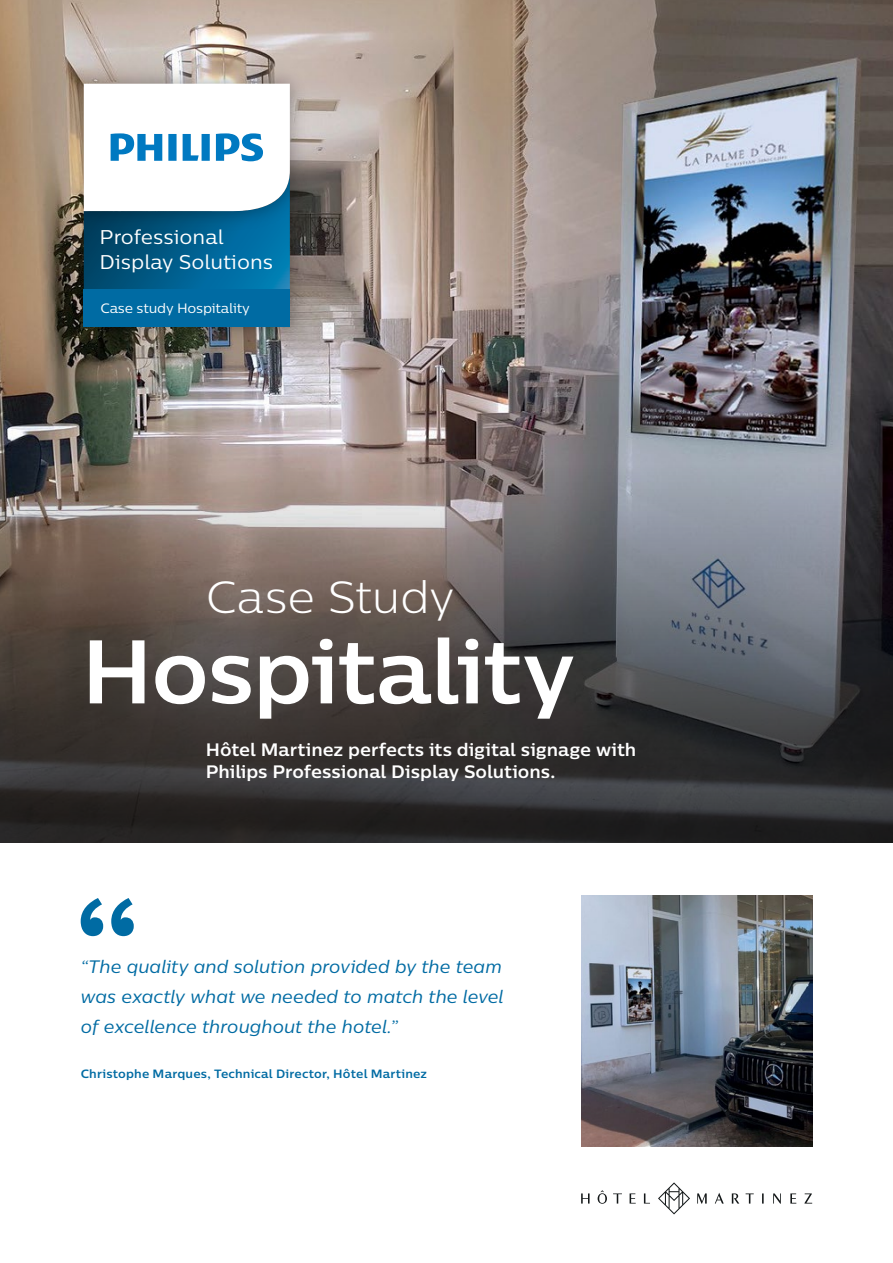
<style>
.page{position:relative;width:893px;height:1263px;background:#fff}
.page>*{position:absolute;margin:0;border:0;box-sizing:border-box;transform-origin:0 0}
.t1{font:700 90px "Centrale Sans";letter-spacing:-.015em;color:#fff}
.t2{font:300 45px "Centrale Sans";letter-spacing:-.01em;color:#fff}
.t3{font:19.8px/25px "Centrale Sans";color:#fff}
.t4{font:italic 18px/30px "Centrale Sans";letter-spacing:-.005em;color:#006ba3;text-align:justify}
.t5{font:700 18px/22.5px "Centrale Sans";color:#fff}
.t6{font:13.5px "Centrale Sans";letter-spacing:-.015em;color:#fff}
.t7{font:700 12px "Centrale Sans";letter-spacing:.015em;color:#006ba3}
</style>
<div class="page">
<img style="left:0;top:0;width:893px;height:430px">
<svg style="left:0;top:430px;width:893px;height:412px;background:#5a5656"></svg>
<svg style="left:81px;top:898px;width:53px;height:38px"></svg>
<img style="left:581px;top:896px;width:231px;height:250px">
<img style="left:59px;top:236px;width:256px;height:79px">
<img style="left:59px;top:59px;width:256px;height:177px">
<svg style="left:84px;top:84px;width:206px;height:182px"></svg>
<img style="left:62px;top:266px;width:250px;height:83px">
<div style="left:84px;top:288px;width:206px;height:39px;background:#006ba3"></div>
<svg style="left:581px;top:1182px;width:231px;height:32px"></svg>
<p class="t3" style="left:100px;top:224px;width:175px">Professional<br>Display Solutions</p>
<p class="t6" style="left:101px;top:300px;width:151px">Case study Hospitality</p>
<h2 class="t2" style="left:206px;top:570px;width:250px">Case Study</h2>
<h1 class="t1" style="left:81px;top:614px;width:495px">Hospitality</h1>
<p class="t5" style="left:206px;top:738px;width:432px">Hôtel Martinez perfects its digital signage with<br>Philips Professional Display Solutions.</p>
<p class="t4" style="left:81px;top:952px;width:424px">“The quality and solution provided by the team was exactly what we needed to match the level of excellence throughout the hotel.”</p>
<p class="t7" style="left:81px;top:1066px;width:348px">Christophe Marques, Technical Director, Hôtel Martinez</p>
</div>
